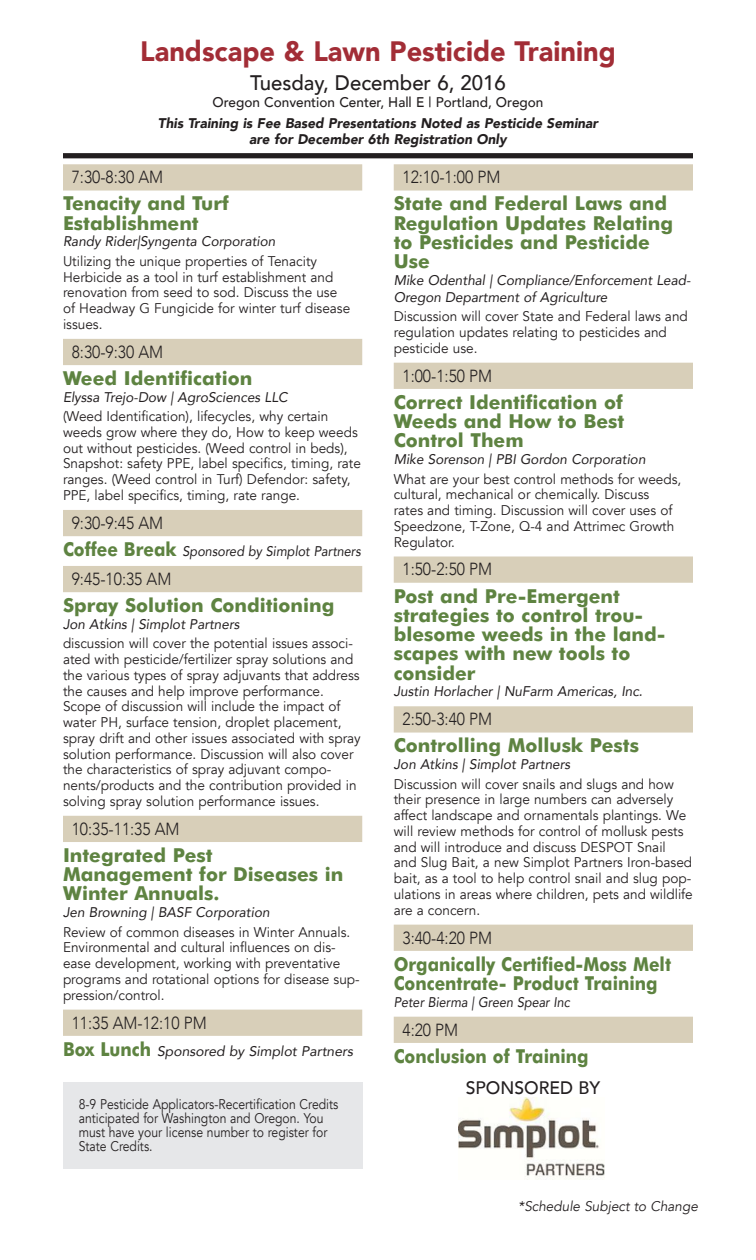
<style>
.page{position:relative;width:756px;height:1260px;background:#fff}
.page>*{position:absolute;margin:0;border:0;box-sizing:border-box;transform-origin:0 0}
.t1{font:900 28px "Avenir";color:#a22d36}
.t2{font:500 21px "Avenir";color:#231f20}
.t3{font:700 19.25px/19.2px "Futura BT";color:#5e8341}
.t4{font:700 19.25px/19.2px "Futura BT";color:#5e8341;scale:.9 1}
.t5{font:500 18.03px "Avenir";color:#231f20}
.t6{font:300 17.5px "Avenir";color:#231f20;scale:.9 1}
.t7{font:14px/15.8px "Avenir";color:#231f20}
.t8{font:italic 14px/16.8px "Avenir";color:#231f20}
.t9{font:14px/14px "Avenir";color:#231f20;scale:.87 1}
.t10{font:italic 900 14px/16.8px "Avenir";color:#231f20;text-align:center}
.t11{font:500 14px "Avenir";color:#231f20}
.t12{font:italic 14px "Avenir";color:#231f20;scale:.91 1}
.t13{font:italic 14px "Avenir";color:#231f20;scale:.9 1}
.t14{font:italic 14px "Avenir";color:#231f20}
.s1{font-family:"Futura BT";font-weight:700;font-style:normal;font-size:19.25px;color:#5e8341}
</style>
<div class="page">
<div style="left:63px;top:153px;width:630px;height:5px;background:#231f20"></div>
<div style="left:63px;top:164px;width:299px;height:27px;background:#d8cfb9"></div>
<div style="left:63px;top:339px;width:299px;height:26px;background:#d8cfb9"></div>
<div style="left:63px;top:510px;width:299px;height:26px;background:#d8cfb9"></div>
<div style="left:63px;top:566px;width:299px;height:26px;background:#d8cfb9"></div>
<div style="left:63px;top:816px;width:299px;height:26px;background:#d8cfb9"></div>
<div style="left:63px;top:1010px;width:299px;height:26px;background:#d8cfb9"></div>
<div style="left:394px;top:164px;width:299px;height:27px;background:#d8cfb9"></div>
<div style="left:394px;top:363px;width:299px;height:26px;background:#d8cfb9"></div>
<div style="left:394px;top:556px;width:299px;height:27px;background:#d8cfb9"></div>
<div style="left:394px;top:706px;width:299px;height:27px;background:#d8cfb9"></div>
<div style="left:394px;top:925px;width:299px;height:26px;background:#d8cfb9"></div>
<div style="left:394px;top:1017px;width:299px;height:26px;background:#d8cfb9"></div>
<div style="left:63px;top:1082px;width:299px;height:87px;background:#e6e7e9"></div>
<img style="left:459px;top:1098px;width:146px;height:81px">
<h1 class="t1" style="left:140px;top:28px;width:477px">Landscape &amp; Lawn Pesticide Training</h1>
<h2 class="t2" style="left:250px;top:65px;width:257px">Tuesday, December 6, 2016</h2>
<p class="t11" style="left:213px;top:90px;width:332px">Oregon Convention Center, Hall E | Portland, Oregon</p>
<p class="t10" style="left:158px;top:114px;width:442px">This Training is Fee Based Presentations Noted as Pesticide Seminar are for December 6th Registration Only</p>
<p class="t6" style="left:72px;top:167px;width:103px">7:30-8:30 AM</p>
<h3 class="t3" style="left:63px;top:194px;width:167px">Tenacity and Turf<br>Establishment</h3>
<p class="t8" style="left:63px;top:233px;width:214px">Randy Rider|Syngenta Corporation</p>
<p class="t7" style="left:63px;top:253px;width:289px">Utilizing the unique properties of Tenacity Herbicide as a tool in turf establishment and renovation from seed to sod. Discuss the use of Headway G Fungicide for winter turf disease issues.</p>
<p class="t6" style="left:72px;top:341px;width:103px">8:30-9:30 AM</p>
<h3 class="t3" style="left:63px;top:368px;width:191px">Weed Identification</h3>
<p class="t8" style="left:63px;top:388px;width:226px">Elyssa Trejo-Dow | AgroSciences LLC</p>
<p class="t7" style="left:63px;top:409px;width:299px">(Weed Identification), lifecycles, why certain weeds grow where they do, How to keep weeds out without pesticides. (Weed control in beds), Snapshot: safety PPE, label specifics, timing, rate ranges. (Weed control in Turf) Defendor: safety, PPE, label specifics, timing, rate range.</p>
<p class="t6" style="left:72px;top:512px;width:103px">9:30-9:45 AM</p>
<p class="t12" style="left:63px;top:543px;width:329px"><span class="s1">Coffee Break</span> Sponsored by Simplot Partners</p>
<p class="t6" style="left:72px;top:568px;width:112px">9:45-10:35 AM</p>
<h3 class="t3" style="left:63px;top:595px;width:273px">Spray Solution Conditioning</h3>
<p class="t8" style="left:63px;top:615px;width:178px">Jon Atkins | Simplot Partners</p>
<p class="t7" style="left:63px;top:636px;width:299px">discussion will cover the potential issues associ&shy;ated with pesticide/fertilizer spray solutions and the various types of spray adjuvants that address the causes and help improve performance.<br>Scope of discussion will include the impact of water PH, surface tension, droplet placement, spray drift and other issues associated with spray solution performance. Discussion will also cover the characteristics of spray adjuvant compo&shy;nents/products and the contribution provided in solving spray solution performance issues.</p>
<p class="t6" style="left:72px;top:818px;width:121px">10:35-11:35 AM</p>
<h3 class="t3" style="left:63px;top:845px;width:282px">Integrated Pest<br>Management for Diseases in<br>Winter Annuals.</h3>
<p class="t8" style="left:63px;top:904px;width:208px">Jen Browning | BASF Corporation</p>
<p class="t7" style="left:63px;top:924px;width:298px">Review of common diseases in Winter Annuals.<br>Environmental and cultural influences on dis&shy;ease development, working with preventative programs and rotational options for disease sup&shy;pression/control.</p>
<p class="t6" style="left:72px;top:1012px;width:151px">11:35 AM-12:10 PM</p>
<p class="t8" style="left:63px;top:1042px;width:292px"><span class="s1">Box Lunch</span> Sponsored by Simplot Partners</p>
<p class="t6" style="left:402px;top:167px;width:110px">12:10-1:00 PM</p>
<h3 class="t3" style="left:394px;top:194px;width:281px">State and Federal Laws and<br>Regulation Updates Relating to Pesticides and Pesticide<br>Use</h3>
<p class="t8" style="left:394px;top:272px;width:298px">Mike Odenthal | Compliance/Enforcement Lead-<br>Oregon Department of Agriculture</p>
<p class="t7" style="left:394px;top:309px;width:296px">Discussion will cover State and Federal laws and regulation updates relating to pesticides and pesticide use.</p>
<p class="t6" style="left:402px;top:365px;width:101px">1:00-1:50 PM</p>
<h3 class="t3" style="left:394px;top:392px;width:232px;text-align:justify">Correct Identification of Weeds and How to Best Control Them</h3>
<p class="t8" style="left:394px;top:451px;width:253px">Mike Sorenson | PBI Gordon Corporation</p>
<p class="t7" style="left:394px;top:471px;width:289px">What are your best control methods for weeds, cultural, mechanical or chemically. Discuss rates and timing. Discussion will cover uses of Speedzone, T-Zone, Q-4 and Attrimec Growth Regulator.</p>
<p class="t6" style="left:402px;top:559px;width:101px">1:50-2:50 PM</p>
<h3 class="t3" style="left:394px;top:586px;width:273px">Post and Pre-Emergent strategies to control trou&shy;blesome weeds in the land&shy;scapes with new tools to consider</h3>
<p class="t8" style="left:394px;top:683px;width:251px">Justin Horlacher | NuFarm Americas, Inc.</p>
<p class="t6" style="left:402px;top:709px;width:101px">2:50-3:40 PM</p>
<h3 class="t3" style="left:394px;top:736px;width:247px">Controlling Mollusk Pests</h3>
<p class="t8" style="left:394px;top:756px;width:178px">Jon Atkins | Simplot Partners</p>
<p class="t7" style="left:394px;top:776px;width:301px">Discussion will cover snails and slugs and how their presence in large numbers can adversely affect landscape and ornamentals plantings. We will review methods for control of mollusk pests and will introduce and discuss DESPOT Snail<br>and Slug Bait, a new Simplot Partners Iron-based bait, as a tool to help control snail and slug pop&shy;ulations in areas where children, pets and wildlife are a concern.</p>
<p class="t6" style="left:402px;top:927px;width:101px">3:40-4:20 PM</p>
<h3 class="t4" style="left:394px;top:954px;width:310px">Organically Certified-Moss Melt<br>Concentrate- Product Training</h3>
<p class="t13" style="left:394px;top:993px;width:197px">Peter Bierma | Green Spear Inc</p>
<p class="t6" style="left:402px;top:1019px;width:64px">4:20 PM</p>
<h3 class="t4" style="left:394px;top:1046px;width:218px">Conclusion of Training</h3>
<p class="t9" style="left:79px;top:1098px;width:300px">8-9 Pesticide Applicators-Recertification Credits anticipated for Washington and Oregon. You must have your license number to register for State Credits.</p>
<p class="t5" style="left:466px;top:1072px;width:61px">Sponsor</p>
<p class="t5" style="left:549px;top:1072px;width:52px">ed by</p>
<p class="t14" style="left:518px;top:1198px;width:181px">*Schedule Subject to Change</p>
</div>
